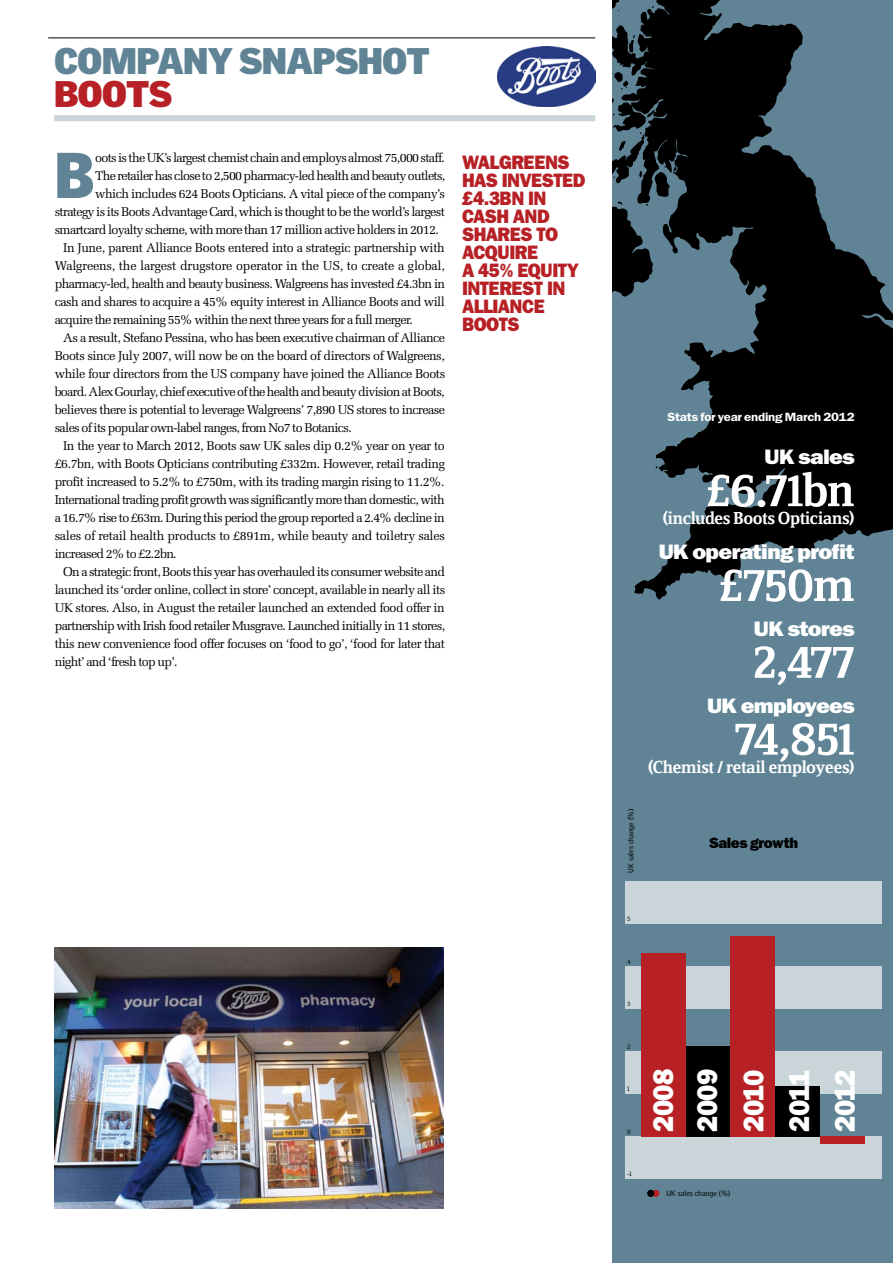
<style>
.page{position:relative;width:893px;height:1263px;background:#fff}
.page>*{position:absolute;margin:0;border:0;box-sizing:border-box;transform-origin:0 0}
.t1{font:900 62.7px "Griffith Gothic";color:#608495}
.t2{font:500 48.3px "Zine Serif Dis";letter-spacing:-.04em;color:#fff;scale:1.1 1}
.t3{font:900 36px "Griffith Gothic";letter-spacing:-.02em;color:#608495;scale:1.06 1}
.t4{font:900 36px "Griffith Gothic";color:#b72126;scale:1.06 1}
.t5{font:800 28.65px/45.5px "Franklin Gothic";letter-spacing:-.035em;color:#fff;text-align:justify;scale:.95 1}
.t6{font:800 21px "Franklin Gothic";letter-spacing:-.035em;color:#fff;scale:1.1 1}
.t7{font:800 19.5px/18px "Franklin Gothic";letter-spacing:-.03em;color:#b72126;scale:.95 1}
.t8{font:500 18px "Zine Serif Dis";letter-spacing:-.025em;color:#fff;scale:1.1 1}
.t9{font:800 15px "Franklin Gothic";color:#000}
.t10{font:12.75px "Melior";letter-spacing:-.045em;color:#000}
.t11{font:12.75px "Melior";letter-spacing:-.025em;color:#000}
.t12{font:12.75px "Melior";letter-spacing:-.015em;color:#000}
.t13{font:600 12px "Franklin Gothic";letter-spacing:-.015em;color:#fff;scale:1.1 1}
.t14{font:7.5px "Griffith Gothic";color:#000}
.t15{font:6px "Griffith Gothic";color:#000}
</style>
<div class="page">
<div style="left:612px;top:0;width:281px;height:1263px;background:#608495"></div>
<div style="left:54px;top:115px;width:541px;height:6px;background:#cad5da"></div>
<img style="left:55px;top:947px;width:389px;height:262px">
<hr style="left:48px;top:38px;width:547px;height:1px;background:#000">
<svg style="left:612px;top:0;width:281px;height:599px;fill:#000"></svg>
<svg style="left:612px;top:0;width:17px;height:22px"></svg>
<svg style="left:628px;top:35px;width:7px;height:17px"></svg>
<svg style="left:612px;top:72px;width:16px;height:17px"></svg>
<svg style="left:612px;top:98px;width:2px;height:17px"></svg>
<svg style="left:612px;top:132px;width:64px;height:165px"></svg>
<img style="left:498px;top:47px;width:97px;height:59px">
<div style="left:625px;top:1136px;width:257px;height:43px;background:#cad5da"></div>
<div style="left:625px;top:1051px;width:257px;height:43px;background:#cad5da"></div>
<div style="left:625px;top:966px;width:257px;height:43px;background:#cad5da"></div>
<div style="left:625px;top:881px;width:257px;height:43px;background:#cad5da"></div>
<div style="left:641px;top:953px;width:45px;height:183px;background:#b72126"></div>
<div style="left:820px;top:1136px;width:45px;height:8px;background:#b72126"></div>
<div style="left:686px;top:1046px;width:44px;height:90px;background:#000"></div>
<div style="left:775px;top:1086px;width:45px;height:50px;background:#000"></div>
<div style="left:730px;top:936px;width:45px;height:200px;background:#b72126"></div>
<svg style="left:652px;top:1190px;width:7px;height:7px"></svg>
<div style="left:647px;top:1190px;width:7px;height:7px;background:#000;border-radius:50%"></div>
<h3 class="t3" style="left:54px;top:39px;width:356px">COMPANY SNAPSHOT</h3>
<h3 class="t4" style="left:54px;top:72px;width:46px">BOOTS</h3>
<h1 class="t1" style="left:55px;top:137px;width:40px">B</h1>
<p class="t10" style="left:95px;top:150px;width:351px">oots is the UK’s largest chemist chain and employs almost 75,000 staff.</p>
<p class="t10" style="left:95px;top:168px;width:352px">The retailer has close to 2,500 pharmacy-led health and beauty outlets,</p>
<p class="t10" style="left:95px;top:186px;width:351px">which includes 624 Boots Opticians. A vital piece of the company’s</p>
<p class="t10" style="left:55px;top:204px;width:392px">strategy is its Boots Advantage Card, which is thought to be the world’s largest</p>
<p class="t10" style="left:55px;top:222px;width:386px">smartcard loyalty scheme, with more than 17 million active holders in 2012.</p>
<p class="t10" style="left:63px;top:240px;width:383px">In June, parent Alliance Boots entered into a strategic partnership with</p>
<p class="t12" style="left:55px;top:258px;width:392px">Walgreens, the largest drugstore operator in the US, to create a global,</p>
<p class="t10" style="left:55px;top:276px;width:392px">pharmacy-led, health and beauty business. Walgreens has invested £4.3bn in</p>
<p class="t10" style="left:55px;top:294px;width:392px">cash and shares to acquire a 45% equity interest in Alliance Boots and will</p>
<p class="t10" style="left:55px;top:312px;width:360px">acquire the remaining 55% within the next three years for a full merger.</p>
<p class="t10" style="left:63px;top:330px;width:383px">As a result, Stefano Pessina, who has been executive chairman of Alliance</p>
<p class="t10" style="left:55px;top:348px;width:392px">Boots since July 2007, will now be on the board of directors of Walgreens,</p>
<p class="t10" style="left:55px;top:366px;width:392px">while four directors from the US company have joined the Alliance Boots</p>
<p class="t10" style="left:55px;top:384px;width:391px">board. Alex Gourlay, chief executive of the health and beauty division at Boots,</p>
<p class="t10" style="left:55px;top:402px;width:392px">believes there is potential to leverage Walgreens’ 7,890 US stores to increase</p>
<p class="t10" style="left:55px;top:420px;width:299px">sales of its popular own-label ranges, from No7 to Botanics.</p>
<p class="t10" style="left:63px;top:438px;width:383px">In the year to March 2012, Boots saw UK sales dip 0.2% year on year to</p>
<p class="t10" style="left:55px;top:456px;width:392px">£6.7bn, with Boots Opticians contributing £332m. However, retail trading</p>
<p class="t10" style="left:55px;top:474px;width:391px">profit increased to 5.2% to £750m, with its trading margin rising to 11.2%.</p>
<p class="t10" style="left:55px;top:492px;width:391px">International trading profit growth was significantly more than domestic, with</p>
<p class="t10" style="left:55px;top:510px;width:392px">a 16.7% rise to £63m. During this period the group reported a 2.4% decline in</p>
<p class="t11" style="left:55px;top:528px;width:392px">sales of retail health products to £891m, while beauty and toiletry sales</p>
<p class="t10" style="left:55px;top:546px;width:124px">increased 2% to £2.2bn.</p>
<p class="t10" style="left:63px;top:564px;width:383px">On a strategic front, Boots this year has overhauled its consumer website and</p>
<p class="t10" style="left:55px;top:582px;width:392px">launched its ‘order online, collect in store’ concept, available in nearly all its</p>
<p class="t10" style="left:55px;top:600px;width:392px">UK stores. Also, in August the retailer launched an extended food offer in</p>
<p class="t10" style="left:55px;top:618px;width:392px">partnership with Irish food retailer Musgrave. Launched initially in 11 stores,</p>
<p class="t10" style="left:55px;top:636px;width:392px">this new convenience food offer focuses on ‘food to go’, ‘food for later that</p>
<p class="t10" style="left:55px;top:654px;width:124px">night’ and ‘fresh top up’.</p>
<h3 class="t7" style="left:462px;top:153px;width:131px">WALGREENS<br>HAS INVESTED £4.3BN IN<br>CASH AND<br>SHARES TO<br>ACQUIRE<br>A 45% EQUITY<br>INTEREST IN<br>ALLIANCE<br>BOOTS</h3>
<p class="t14" style="left:626px;top:873px;width:65px;rotate:-90deg">UK sales change (%)</p>
<p class="t13" style="left:667px;top:409px;width:172px">Stats for year ending March 2012</p>
<h3 class="t6" style="left:764px;top:445px;width:83px">UK SALES</h3>
<h2 class="t2" style="left:706px;top:466px;width:136px">£6.71bn</h2>
<h3 class="t8" style="left:662px;top:509px;width:176px">(includes Boots Opticians)</h3>
<h3 class="t6" style="left:659px;top:539px;width:180px">UK OPERATING PROFIT</h3>
<h2 class="t2" style="left:719px;top:561px;width:125px">£750m</h2>
<h3 class="t6" style="left:754px;top:616px;width:93px">UK STORES</h3>
<h2 class="t2" style="left:753px;top:638px;width:94px">2,477</h2>
<h3 class="t6" style="left:707px;top:693px;width:136px">UK EMPLOYEES</h3>
<h2 class="t2" style="left:734px;top:715px;width:111px">74,851</h2>
<h3 class="t8" style="left:648px;top:758px;width:189px">(Chemist / retail employees)</h3>
<p class="t9" style="left:709px;top:834px;width:91px">SALES GROWTH</p>
<p class="t15" style="left:627px;top:915px;width:5px">5</p>
<p class="t15" style="left:627px;top:958px;width:5px">4</p>
<p class="t15" style="left:627px;top:1000px;width:5px">3</p>
<p class="t15" style="left:627px;top:1043px;width:5px">2</p>
<p class="t15" style="left:627px;top:1085px;width:4px">1</p>
<p class="t15" style="left:627px;top:1128px;width:5px">0</p>
<p class="t15" style="left:627px;top:1170px;width:6px">-1</p>
<h3 class="t5" style="left:641px;top:1132px;width:68px;rotate:-90deg">2008<br>2009<br>2010<br>2011<br>2012</h3>
<p class="t14" style="left:667px;top:1189px;width:65px">UK sales change (%)</p>
</div>
